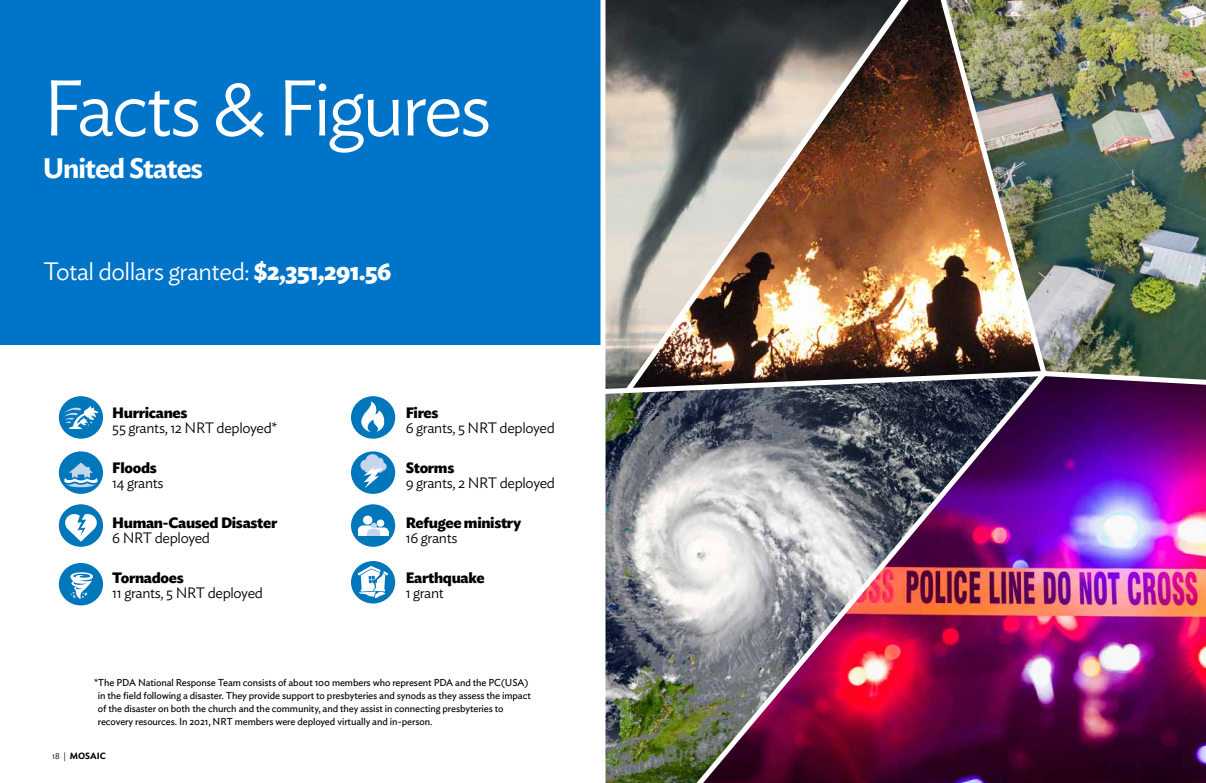
<style>
.page{position:relative;width:1206px;height:783px;background:#fff}
.page>*{position:absolute;margin:0;border:0;box-sizing:border-box;transform-origin:0 0}
.t1{font:300 78px "Ideal Sans";letter-spacing:-.035em;color:#fff}
.t2{font:600 28px "Ideal Sans";letter-spacing:-.035em;color:#fff}
.t3{font:300 25px "Ideal Sans";letter-spacing:-.02em;color:#fff}
.t4{font:300 14.9px "Ideal Sans";letter-spacing:-.02em;color:#000}
.t5{font:700 14.9px "Ideal Sans";letter-spacing:-.02em;color:#000}
.t6{font:10px/13px "Ideal Sans";letter-spacing:-.01em;color:#000}
.t7{font:600 9px "Ideal Sans";color:#000}
.s1{font-weight:700}
.s2{font-weight:300}
</style>
<div class="page">
<img style="left:1055px;top:392px;width:151px;height:391px">
<div style="left:0;top:0;width:603px;height:345px;background:#0074c8"></div>
<svg style="left:351px;top:396px;width:44px;height:43px"></svg>
<svg style="left:351px;top:504px;width:44px;height:43px"></svg>
<div style="left:351px;top:561px;width:44px;height:43px;background:#0076bb;border-radius:50%"></div>
<svg style="left:358px;top:566px;width:30px;height:32px"></svg>
<img style="left:600px;top:0;width:513px;height:432px">
<img style="left:600px;top:368px;width:455px;height:415px">
<div style="left:59px;top:563px;width:44px;height:42px;background:#0076bb;border-radius:50%"></div>
<svg style="left:70px;top:572px;width:23px;height:27px"></svg>
<div style="left:59px;top:396px;width:44px;height:43px;background:#0076bb;border-radius:50%"></div>
<svg style="left:64px;top:406px;width:34px;height:23px"></svg>
<div style="left:351px;top:451px;width:44px;height:43px;background:#0076bb;border-radius:50%"></div>
<svg style="left:360px;top:454px;width:27px;height:34px"></svg>
<div style="left:59px;top:451px;width:44px;height:43px;background:#0076bb;border-radius:50%"></div>
<svg style="left:62px;top:463px;width:38px;height:24px"></svg>
<svg style="left:59px;top:504px;width:44px;height:43px"></svg>
<img style="left:930px;top:0;width:276px;height:392px">
<h1 class="t1" style="left:43px;top:49px;width:450px">Facts &amp; Figures</h1>
<h2 class="t2" style="left:43px;top:147px;width:162px">United States</h2>
<h3 class="t3" style="left:44px;top:252px;width:349px">Total dollars granted: <span class="s1">$2,351,291.56</span></h3>
<h3 class="t5" style="left:112px;top:401px;width:77px">Hurricanes</h3>
<h3 class="t4" style="left:112px;top:417px;width:166px">55 grants, 12 NRT deployed*</h3>
<h3 class="t5" style="left:112px;top:456px;width:46px">Floods</h3>
<h3 class="t4" style="left:112px;top:472px;width:53px">14 grants</h3>
<h3 class="t5" style="left:112px;top:511px;width:167px">Human-Caused Disaster</h3>
<h3 class="t4" style="left:112px;top:526px;width:99px">6 NRT deployed</h3>
<h3 class="t5" style="left:112px;top:566px;width:73px">Tornadoes</h3>
<h3 class="t4" style="left:112px;top:581px;width:152px">11 grants, 5 NRT deployed</h3>
<h3 class="t5" style="left:406px;top:401px;width:34px">Fires</h3>
<h3 class="t4" style="left:406px;top:417px;width:151px">6 grants, 5 NRT deployed</h3>
<h3 class="t5" style="left:406px;top:456px;width:50px">Storms</h3>
<h3 class="t4" style="left:406px;top:472px;width:151px">9 grants, 2 NRT deployed</h3>
<h3 class="t5" style="left:406px;top:511px;width:117px">Refugee ministry</h3>
<h3 class="t4" style="left:406px;top:526px;width:53px">16 grants</h3>
<h3 class="t5" style="left:406px;top:566px;width:80px">Earthquake</h3>
<h3 class="t4" style="left:406px;top:581px;width:40px">1 grant</h3>
<p class="t6" style="left:98px;top:675px;width:434px;text-indent:-4px">*The PDA National Response Team consists of about 100 members who represent PDA and the PC(USA) in the field following a disaster. They provide support to presbyteries and synods as they assess the impact of the disaster on both the church and the community, and they assist in connecting presbyteries to recovery resources. In 2021, NRT members were deployed virtually and in-person.</p>
<p class="t7" style="left:52px;top:749px;width:55px"><span class="s2">18 |</span> MOSAIC</p>
</div>
